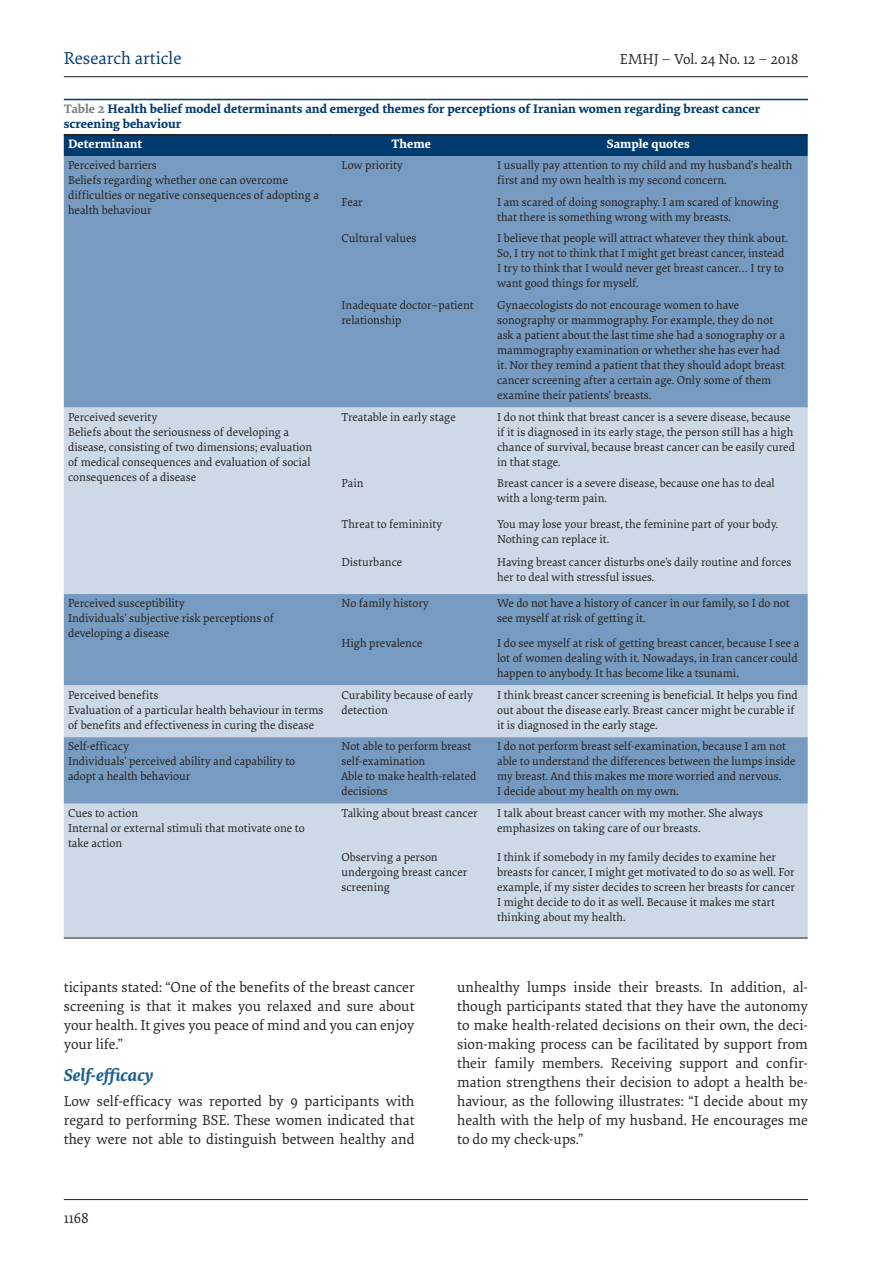
<style>
.page{position:relative;width:893px;height:1263px;background:#fff}
.page>*{position:absolute;margin:0;border:0;box-sizing:border-box;transform-origin:0 0}
.t1{font:18px "Elena";color:#003b70}
.t2{font:italic 700 18px "Elena";letter-spacing:.005em;color:#1b6194}
.Body_1{font:15px/18.9px "Elena";color:#231f20;text-align:justify}
.tabletit{font:700 12.9px/15px "Elena";color:#003b70}
.tabletxt1{font:700 12.75px "Elena";color:#fff}
.tabletxt{font:12px/15px "Elena";color:#231f20}
.s1{font-family:"Ropa Sans PTT";font-weight:300}
.s2{color:#808285}
</style>
<div class="page">
<hr style="left:64px;top:1199px;width:744px;height:1px;background:#231f20">
<hr style="left:64px;top:76px;width:744px;height:1px;background:#231f20">
<hr style="left:64px;top:99px;width:744px;height:1px;background:#003b70">
<div style="left:64px;top:136px;width:744px;height:20px;background:#003b70"></div>
<div style="left:64px;top:156px;width:744px;height:252px;background:#779bc0"></div>
<svg style="left:64px;top:408px;width:744px;height:530px;background:#b4c6db"></svg>
<hr style="left:64px;top:938px;width:269px;height:1px;background:#231f20">
<hr style="left:64px;top:134px;width:269px;height:2px;background:#231f20">
<hr style="left:333px;top:134px;width:156px;height:2px;background:#231f20">
<hr style="left:489px;top:134px;width:319px;height:2px;background:#231f20">
<hr style="left:333px;top:938px;width:156px;height:1px;background:#231f20">
<hr style="left:489px;top:938px;width:319px;height:1px;background:#231f20">
<div style="left:68px;top:139px;width:257px;height:13px;background:#003b70"></div>
<div style="left:341px;top:139px;width:140px;height:13px;background:#003b70"></div>
<div style="left:497px;top:139px;width:303px;height:13px;background:#003b70"></div>
<h1 class="t1" style="left:64px;top:45px;width:119px">Research article</h1>
<p class="Body_1" style="left:620px;top:49px;width:180px">EMHJ <span class="s1">–</span> Vol. 24 No. 12 <span class="s1">–</span> 2018</p>
<p class="tabletit" style="left:64px;top:100px;width:698px"><span class="s2">Table 2</span> Health belief model determinants and emerged themes for perceptions of Iranian women regarding breast cancer screening behaviour</p>
<p class="tabletxt1" style="left:68px;top:135px;width:76px">Determinant</p>
<p class="tabletxt1" style="left:391px;top:135px;width:41px">Theme</p>
<p class="tabletxt1" style="left:607px;top:135px;width:84px">Sample quotes</p>
<p class="tabletxt" style="left:68px;top:157px;width:90px">Perceived barriers</p>
<p class="tabletxt" style="left:68px;top:172px;width:253px">Beliefs regarding whether one can overcome difficulties or negative consequences of adopting a health behaviour</p>
<p class="tabletxt" style="left:341px;top:157px;width:63px">Low priority</p>
<p class="tabletxt" style="left:497px;top:157px;width:297px">I usually pay attention to my child and my husband's health first and my own health is my second concern.</p>
<p class="tabletxt" style="left:341px;top:194px;width:23px">Fear</p>
<p class="tabletxt" style="left:497px;top:194px;width:283px">I am scared of doing sonography. I am scared of knowing that there is something wrong with my breasts.</p>
<p class="tabletxt" style="left:341px;top:231px;width:77px">Cultural values</p>
<p class="tabletxt" style="left:497px;top:231px;width:292px">I believe that people will attract whatever they think about.<br>So, I try not to think that I might get breast cancer, instead I try to think that I would never get breast cancer… I try to want good things for myself.</p>
<p class="tabletxt" style="left:341px;top:297px;width:134px">Inadequate doctor–patient relationship</p>
<p class="tabletxt" style="left:497px;top:297px;width:289px">Gynaecologists do not encourage women to have sonography or mammography. For example, they do not ask a patient about the last time she had a sonography or a mammography examination or whether she has ever had it. Nor they remind a patient that they should adopt breast cancer screening after a certain age. Only some of them examine their patients’ breasts.</p>
<p class="tabletxt" style="left:68px;top:409px;width:91px">Perceived severity</p>
<p class="tabletxt" style="left:68px;top:424px;width:246px">Beliefs about the seriousness of developing a disease, consisting of two dimensions; evaluation of medical consequences and evaluation of social consequences of a disease</p>
<p class="tabletxt" style="left:68px;top:595px;width:118px">Perceived susceptibility</p>
<p class="tabletxt" style="left:68px;top:610px;width:208px">Individuals’ subjective risk perceptions of developing a disease</p>
<p class="tabletxt" style="left:68px;top:687px;width:92px">Perceived benefits</p>
<p class="tabletxt" style="left:68px;top:702px;width:257px">Evaluation of a particular health behaviour in terms of benefits and effectiveness in curing the disease</p>
<p class="tabletxt" style="left:68px;top:738px;width:63px">Self-efficacy</p>
<p class="tabletxt" style="left:68px;top:753px;width:229px">Individuals’ perceived ability and capability to adopt a health behaviour</p>
<p class="tabletxt" style="left:68px;top:805px;width:72px">Cues to action</p>
<p class="tabletxt" style="left:68px;top:820px;width:238px">Internal or external stimuli that motivate one to take action</p>
<p class="tabletxt" style="left:341px;top:409px;width:116px">Treatable in early stage</p>
<p class="tabletxt" style="left:497px;top:409px;width:299px">I do not think that breast cancer is a severe disease, because if it is diagnosed in its early stage, the person still has a high chance of survival, because breast cancer can be easily cured in that stage.</p>
<p class="tabletxt" style="left:341px;top:475px;width:24px">Pain</p>
<p class="tabletxt" style="left:497px;top:475px;width:279px">Breast cancer is a severe disease, because one has to deal with a long-term pain.</p>
<p class="tabletxt" style="left:341px;top:516px;width:102px">Threat to femininity</p>
<p class="tabletxt" style="left:497px;top:516px;width:283px">You may lose your breast, the feminine part of your body.<br>Nothing can replace it.</p>
<p class="tabletxt" style="left:341px;top:554px;width:62px">Disturbance</p>
<p class="tabletxt" style="left:497px;top:554px;width:296px">Having breast cancer disturbs one’s daily routine and forces her to deal with stressful issues.</p>
<p class="tabletxt" style="left:341px;top:595px;width:89px">No family history</p>
<p class="tabletxt" style="left:497px;top:595px;width:294px">We do not have a history of cancer in our family, so I do not see myself at risk of getting it.</p>
<p class="tabletxt" style="left:341px;top:635px;width:83px">High prevalence</p>
<p class="tabletxt" style="left:497px;top:635px;width:304px">I do see myself at risk of getting breast cancer, because I see a lot of women dealing with it. Nowadays, in Iran cancer could happen to anybody. It has become like a tsunami.</p>
<p class="tabletxt" style="left:341px;top:687px;width:133px">Curability because of early detection</p>
<p class="tabletxt" style="left:497px;top:687px;width:302px">I think breast cancer screening is beneficial. It helps you find out about the disease early. Breast cancer might be curable if it is diagnosed in the early stage.</p>
<p class="tabletxt" style="left:341px;top:738px;width:131px">Not able to perform breast self-examination</p>
<p class="tabletxt" style="left:341px;top:768px;width:136px">Able to make health-related decisions</p>
<p class="tabletxt" style="left:497px;top:738px;width:300px">I do not perform breast self-examination, because I am not able to understand the differences between the lumps inside my breast. And this makes me more worried and nervous.</p>
<p class="tabletxt" style="left:497px;top:783px;width:183px">I decide about my health on my own.</p>
<p class="tabletxt" style="left:341px;top:805px;width:138px">Talking about breast cancer</p>
<p class="tabletxt" style="left:497px;top:805px;width:268px">I talk about breast cancer with my mother. She always emphasizes on taking care of our breasts.</p>
<p class="tabletxt" style="left:341px;top:849px;width:127px">Observing a person undergoing breast cancer screening</p>
<p class="tabletxt" style="left:497px;top:849px;width:299px">I think if somebody in my family decides to examine her breasts for cancer, I might get motivated to do so as well. For example, if my sister decides to screen her breasts for cancer I might decide to do it as well. Because it makes me start thinking about my health.</p>
<p class="Body_1" style="left:64px;top:977px;width:352px">ticipants stated: “One of the benefits of the breast cancer screening is that it makes you relaxed and sure about your health. It gives you peace of mind and you can enjoy your life.”</p>
<h2 class="t2" style="left:64px;top:1061px;width:91px">Self-efficacy</h2>
<p class="Body_1" style="left:64px;top:1091px;width:352px">Low self-efficacy was reported by 9 participants with regard to performing BSE. These women indicated that they were not able to distinguish between healthy and</p>
<p class="Body_1" style="left:64px;top:1208px;width:27px">1168</p>
<p class="Body_1" style="left:457px;top:977px;width:352px">unhealthy lumps inside their breasts. In addition, al&shy;though participants stated that they have the autonomy to make health-related decisions on their own, the deci&shy;sion-making process can be facilitated by support from their family members. Receiving support and confir&shy;mation strengthens their decision to adopt a health be&shy;haviour, as the following illustrates: “I decide about my health with the help of my husband. He encourages me to do my check-ups.”</p>
</div>
